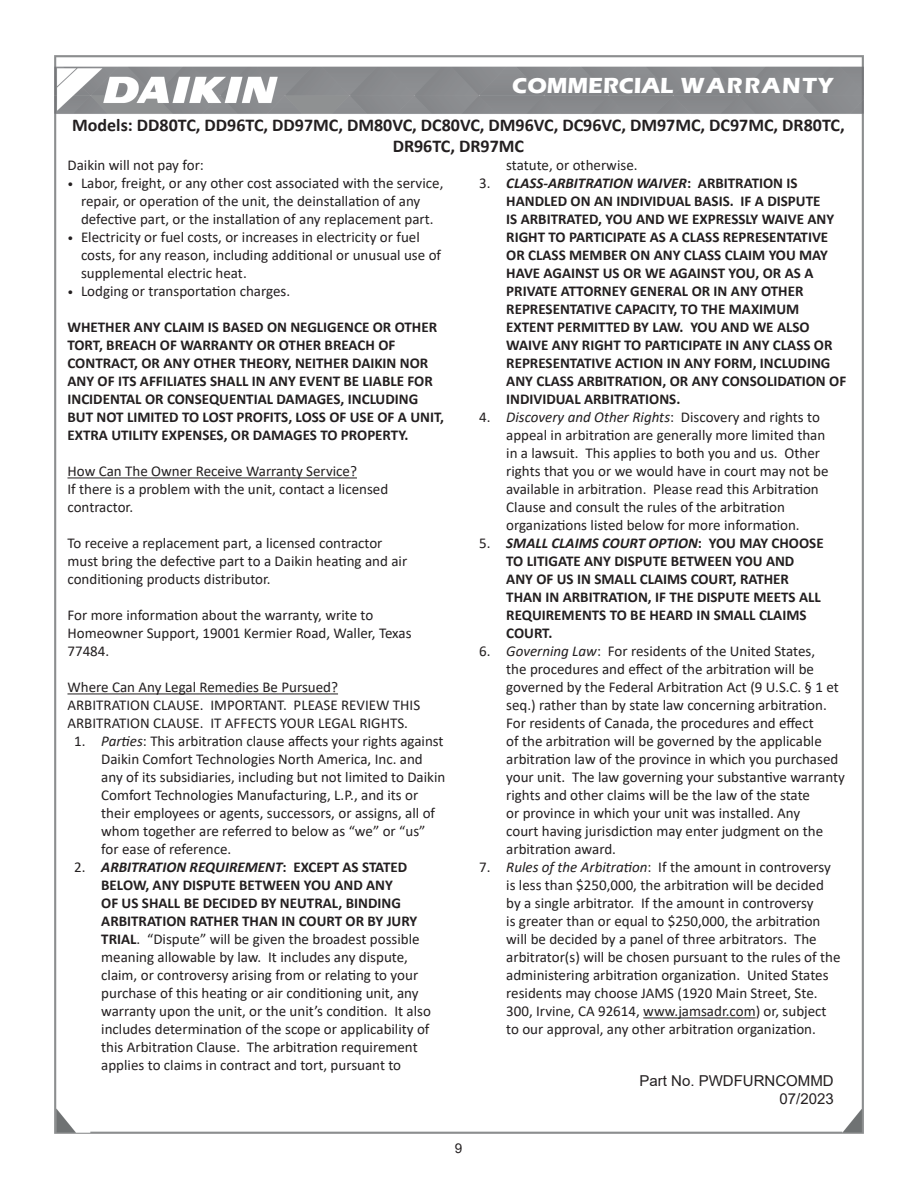
<style>
.page{position:relative;width:918px;height:1188px;background:#fff}
.page>*{position:absolute;margin:0;border:0;box-sizing:border-box;transform-origin:0 0}
.t1{font:700 22.5px "Eras ITC";color:#fff}
.t2{font:700 18px/21.6px "Calibri";color:#231f20;text-align:center}
.Numbers__1{font:15px/18px "Calibri";color:#231f20}
.Numbers__1-2{font:700 15px/18px "Calibri";color:#231f20}
.Body_Text{font:15px/18px "Calibri";color:#231f20}
.Body_Text-2{font:700 15px/18px "Calibri";color:#231f20}
.Subheadings{font:15px "Calibri";color:#231f20}
.t3{font:15px/18px "Arial";color:#231f20;text-align:right}
.t4{font:13.5px "Arial";color:#231f20}
.s1{font-size:12px}
.s2{font-style:italic}
.s3{font-weight:700;font-style:italic}
.s4{font-weight:700}
.s5{font-weight:400}
</style>
<div class="page">
<img style="left:55px;top:56px;width:809px;height:1078px">
<hr style="left:68px;top:477px;width:289px;height:1px;background:#231f20">
<hr style="left:68px;top:693px;width:270px;height:1px;background:#231f20">
<hr style="left:643px;top:1017px;width:113px;height:1px;background:#231f20">
<p class="t1" style="left:512px;top:73px;width:322px">COMMERCIAL WARRANTY</p>
<p class="t2" style="left:72px;top:114px;width:774px">Models: DD80TC, DD96TC, DD97MC, DM80VC, DC80VC, DM96VC, DC96VC, DM97MC, DC97MC, DR80TC,<br>DR96TC, DR97MC</p>
<p class="Body_Text" style="left:68px;top:156px;width:138px">Daikin will not pay for:</p>
<p class="Numbers__1" style="left:81px;top:174px;width:364px;text-indent:-14px"><span class="s1">•</span> Labor, freight, or any other cost associated with the service, repair, or operation of the unit, the deinstallation of any defective part, or the installation of any replacement part.</p>
<p class="Numbers__1" style="left:81px;top:228px;width:362px;text-indent:-14px"><span class="s1">•</span> Electricity or fuel costs, or increases in electricity or fuel costs, for any reason, including additional or unusual use of supplemental electric heat.</p>
<p class="Numbers__1" style="left:68px;top:282px;width:224px"><span class="s1">•</span> Lodging or transportation charges.</p>
<p class="Body_Text-2" style="left:68px;top:318px;width:378px">WHETHER ANY CLAIM IS BASED ON NEGLIGENCE OR OTHER TORT, BREACH OF WARRANTY OR OTHER BREACH OF CONTRACT, OR ANY OTHER THEORY, NEITHER DAIKIN NOR ANY OF ITS AFFILIATES SHALL IN ANY EVENT BE LIABLE FOR INCIDENTAL OR CONSEQUENTIAL DAMAGES, INCLUDING BUT NOT LIMITED TO LOST PROFITS, LOSS OF USE OF A UNIT, EXTRA UTILITY EXPENSES, OR DAMAGES TO PROPERTY.</p>
<p class="Subheadings" style="left:68px;top:461px;width:291px">How Can The Owner Receive Warranty Service?</p>
<p class="Body_Text" style="left:68px;top:480px;width:322px">If there is a problem with the unit, contact a licensed contractor.</p>
<p class="Body_Text" style="left:68px;top:534px;width:341px">To receive a replacement part, a licensed contractor must bring the defective part to a Daikin heating and air conditioning products distributor.</p>
<p class="Body_Text" style="left:68px;top:606px;width:346px">For more information about the warranty, write to<br>Homeowner Support, 19001 Kermier Road, Waller, Texas<br>77484.</p>
<p class="Subheadings" style="left:68px;top:677px;width:272px">Where Can Any Legal Remedies Be Pursued?</p>
<p class="Body_Text" style="left:68px;top:696px;width:354px">ARBITRATION CLAUSE. IMPORTANT. PLEASE REVIEW THIS<br>ARBITRATION CLAUSE. IT AFFECTS YOUR LEGAL RIGHTS.</p>
<p class="Numbers__1" style="left:101px;top:732px;width:346px;text-indent:-27px">1. <span class="s2">Parties</span>: This arbitration clause affects your rights against Daikin Comfort Technologies North America, Inc. and any of its subsidiaries, including but not limited to Daikin Comfort Technologies Manufacturing, L.P., and its or their employees or agents, successors, or assigns, all of whom together are referred to below as “we” or “us” for ease of reference.</p>
<p class="Numbers__1" style="left:101px;top:858px;width:331px;text-indent:-27px">2. <span class="s3">ARBITRATION REQUIREMENT</span><span class="s4">: EXCEPT AS STATED BELOW, ANY DISPUTE BETWEEN YOU AND ANY<br>OF US SHALL BE DECIDED BY NEUTRAL, BINDING ARBITRATION RATHER THAN IN COURT OR BY JURY TRIAL</span>. “Dispute” will be given the broadest possible meaning allowable by law. It includes any dispute, claim, or controversy arising from or relating to your purchase of this heating or air conditioning unit, any warranty upon the unit, or the unit’s condition. It also includes determination of the scope or applicability of this Arbitration Clause. The arbitration requirement applies to claims in contract and tort, pursuant to</p>
<p class="t4" style="left:455px;top:1139px;width:9px">9</p>
<p class="Numbers__1" style="left:506px;top:156px;width:133px">statute, or otherwise.</p>
<p class="Numbers__1-2" style="left:506px;top:174px;width:341px;text-indent:-27px"><span class="s5">3.</span> <span class="s2">CLASS-ARBITRATION WAIVER</span>: ARBITRATION IS HANDLED ON AN INDIVIDUAL BASIS. IF A DISPUTE<br>IS ARBITRATED, YOU AND WE EXPRESSLY WAIVE ANY RIGHT TO PARTICIPATE AS A CLASS REPRESENTATIVE OR CLASS MEMBER ON ANY CLASS CLAIM YOU MAY HAVE AGAINST US OR WE AGAINST YOU, OR AS A PRIVATE ATTORNEY GENERAL OR IN ANY OTHER REPRESENTATIVE CAPACITY, TO THE MAXIMUM EXTENT PERMITTED BY LAW. YOU AND WE ALSO WAIVE ANY RIGHT TO PARTICIPATE IN ANY CLASS OR REPRESENTATIVE ACTION IN ANY FORM, INCLUDING ANY CLASS ARBITRATION, OR ANY CONSOLIDATION OF INDIVIDUAL ARBITRATIONS.</p>
<p class="Numbers__1" style="left:506px;top:408px;width:324px;text-indent:-27px">4. <span class="s2">Discovery and Other Rights</span>: Discovery and rights to appeal in arbitration are generally more limited than in a lawsuit. This applies to both you and us. Other rights that you or we would have in court may not be available in arbitration. Please read this Arbitration Clause and consult the rules of the arbitration organizations listed below for more information.</p>
<p class="Numbers__1-2" style="left:506px;top:534px;width:319px;text-indent:-27px"><span class="s5">5.</span> <span class="s2">SMALL CLAIMS COURT OPTION</span>: YOU MAY CHOOSE TO LITIGATE ANY DISPUTE BETWEEN YOU AND ANY OF US IN SMALL CLAIMS COURT, RATHER THAN IN ARBITRATION, IF THE DISPUTE MEETS ALL REQUIREMENTS TO BE HEARD IN SMALL CLAIMS COURT.</p>
<p class="Numbers__1" style="left:506px;top:642px;width:340px;text-indent:-27px">6. <span class="s2">Governing Law</span>: For residents of the United States,<br>the procedures and effect of the arbitration will be governed by the Federal Arbitration Act (9 U.S.C. § 1 et seq.) rather than by state law concerning arbitration.<br>For residents of Canada, the procedures and effect<br>of the arbitration will be governed by the applicable arbitration law of the province in which you purchased your unit. The law governing your substantive warranty rights and other claims will be the law of the state<br>or province in which your unit was installed. Any<br>court having jurisdiction may enter judgment on the arbitration award.</p>
<p class="Numbers__1" style="left:506px;top:858px;width:336px;text-indent:-27px">7. <span class="s2">Rules of the Arbitration</span>: If the amount in controversy is less than $250,000, the arbitration will be decided by a single arbitrator. If the amount in controversy<br>is greater than or equal to $250,000, the arbitration will be decided by a panel of three arbitrators. The arbitrator(s) will be chosen pursuant to the rules of the administering arbitration organization. United States residents may choose JAMS (1920 Main Street, Ste.<br>300, Irvine, CA 92614, www.jamsadr.com) or, subject to our approval, any other arbitration organization.</p>
<p class="t3" style="left:640px;top:1071px;width:196px">Part No. PWDFURNCOMMD<br>07/2023</p>
</div>
